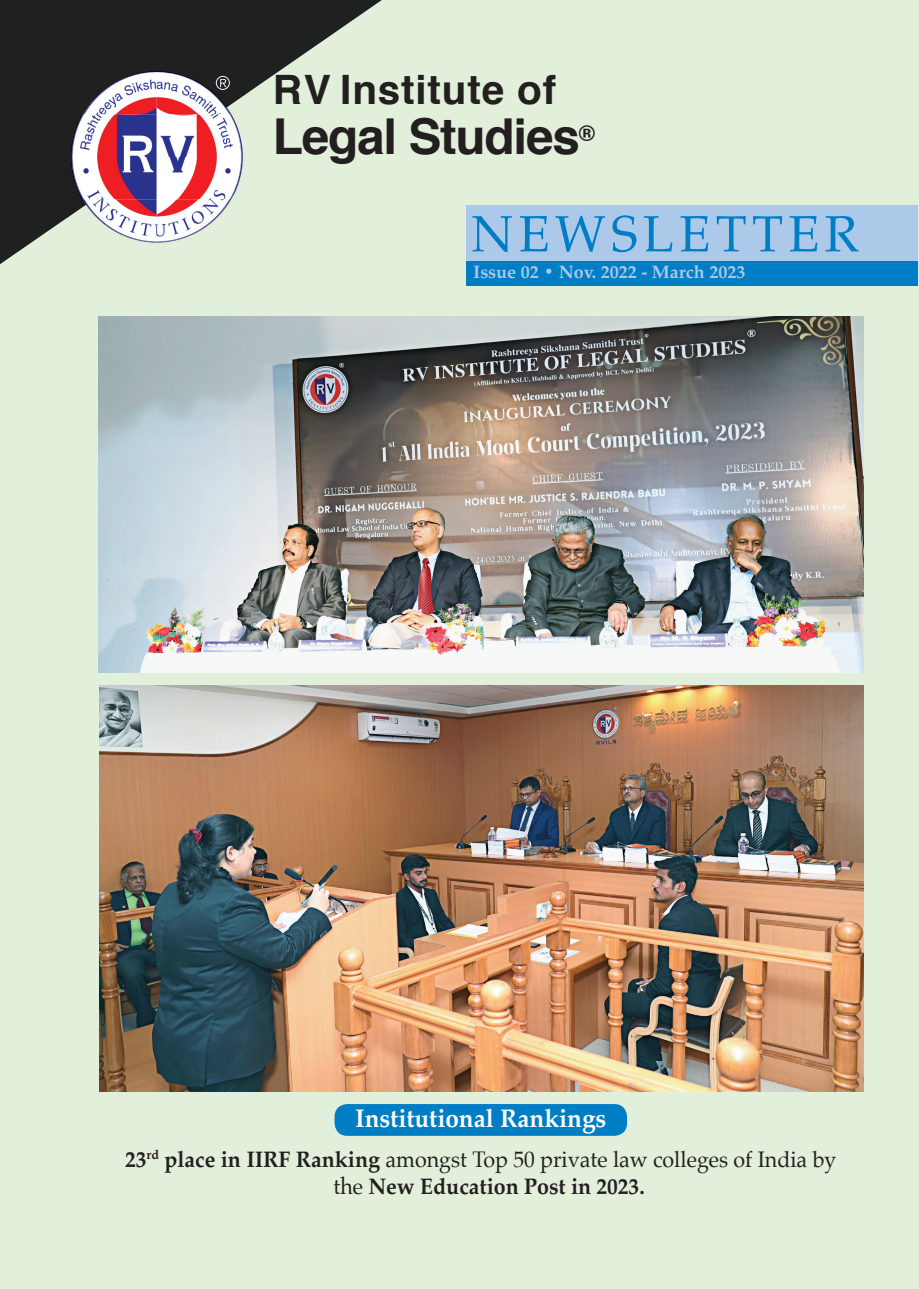
<style>
.page{position:relative;width:919px;height:1289px;background:#fff}
.page>*{position:absolute;margin:0;border:0;box-sizing:border-box;transform-origin:0 0}
.t1{font:51px "Palatino";letter-spacing:.1em;color:#007ec5}
.t2{font:700 49.5px "Helvetica";letter-spacing:-.025em;color:#231f20}
.t3{font:700 40.5px "Helvetica";letter-spacing:.02em;color:#231f20}
.t4{font:700 25.5px "Palatino";color:#fff;scale:.95 1}
.t5{font:700 22.5px/27px "Palatino";color:#231f20;scale:.95 1}
.t6{font:700 21.9px "Helvetica";color:#231f20}
.t7{font:700 18px "Palatino";color:#acc9e9}
.s1{font-weight:400}
</style>
<div class="page">
<div style="left:0;top:0;width:918px;height:1288px;background:#e2efda"></div>
<svg style="left:0;top:0;width:382px;height:264px"></svg>
<img style="left:230px;top:108px;width:16px;height:88px">
<img style="left:67px;top:218px;width:89px;height:28px">
<img style="left:156px;top:196px;width:90px;height:50px">
<img style="left:67px;top:67px;width:89px;height:50px">
<img style="left:156px;top:67px;width:90px;height:41px">
<img style="left:67px;top:117px;width:16px;height:101px">
<img style="left:83px;top:72px;width:147px;height:42px">
<img style="left:72px;top:114px;width:169px;height:86px">
<img style="left:83px;top:199px;width:147px;height:43px">
<svg style="left:216px;top:76px;width:14px;height:14px"></svg>
<div style="left:466px;top:206px;width:452px;height:55px;background:#acc9e9"></div>
<div style="left:466px;top:261px;width:452px;height:25px;background:#007ec5"></div>
<img style="left:99px;top:686px;width:764px;height:405px">
<img style="left:98px;top:316px;width:765px;height:356px">
<div style="left:334px;top:1103px;width:293px;height:32px;background:#007ec5;border-radius:13px"></div>
<h3 class="t3" style="left:273px;top:57px;width:285px">R V Institute of</h3>
<h2 class="t2" style="left:273px;top:96px;width:308px">Legal Studies</h2>
<p class="t6" style="left:578px;top:116px;width:18px">®</p>
<h1 class="t1" style="left:471px;top:192px;width:389px">NEWSLETTER</h1>
<p class="t7" style="left:473px;top:257px;width:273px">Issue 02 • Nov. 2022 - March 2023</p>
<p class="t4" style="left:355px;top:1096px;width:266px">Institutional Rankings</p>
<p class="t5" style="left:333px;top:1145px;width:531px;text-indent:-208px">23<sup>rd</sup> place in IIRF Ranking <span class="s1">amongst Top 50 private law colleges of India by the</span> New Education Post in 2023.</p>
</div>
